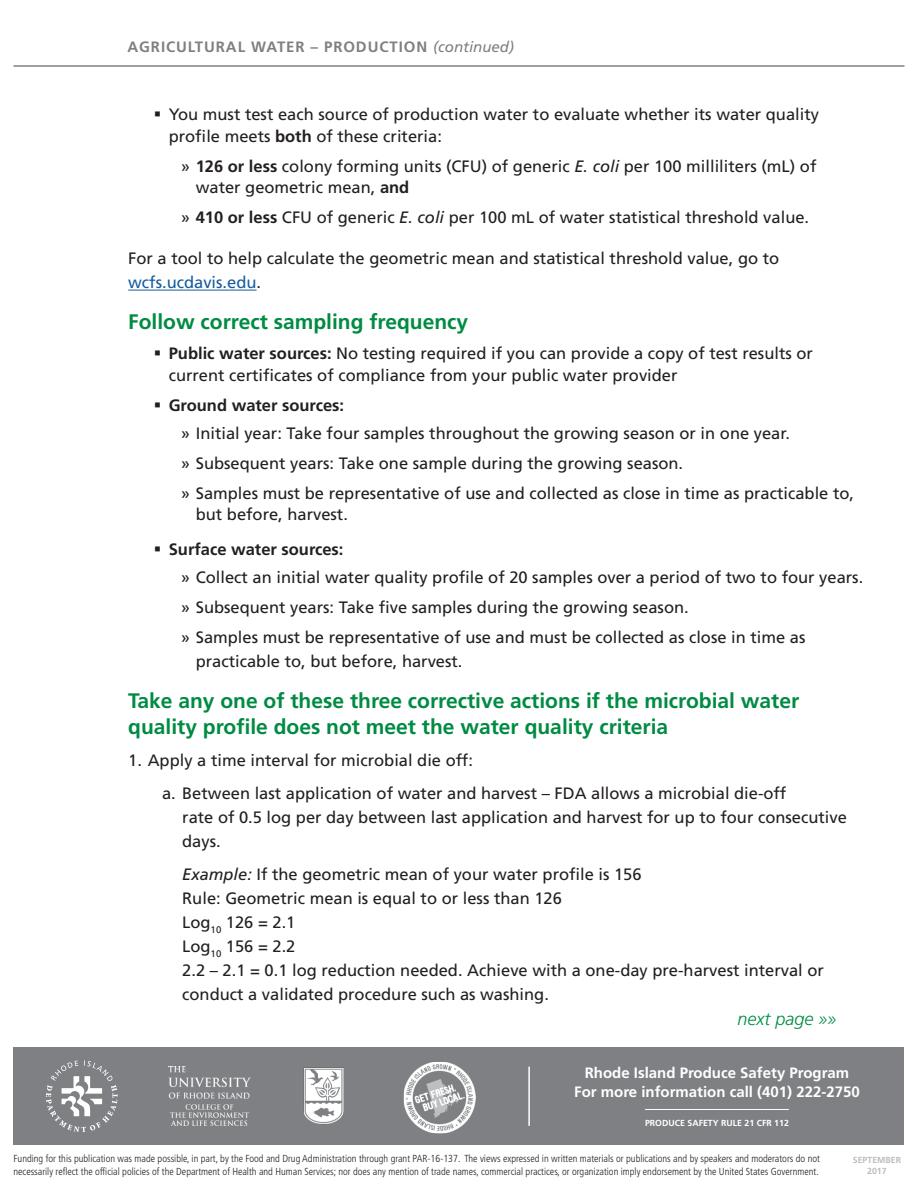
<style>
.page{position:relative;width:918px;height:1188px;background:#fff}
.page>*{position:absolute;margin:0;border:0;box-sizing:border-box;transform-origin:0 0}
.t1{font:700 21px/25.5px "Frutiger LT Std";color:#008b43}
.t2{font:italic 300 18px "Frutiger LT Std";color:#008b43}
.t3{font:16.5px/24px "Frutiger LT Std";color:#231f20}
.t4{font:700 16.5px "Frutiger LT Std";color:#231f20}
.t5{font:700 15px/18.9px "Frutiger LT Std";color:#fff;text-align:center}
.continued_header{font:700 15px "Frutiger LT Std";letter-spacing:.06em;color:#7e8083}
.t6{font:300 condensed 10.2px/12.3px "Frutiger LT Std";color:#231f20}
.t7{font:700 8.7px "Frutiger LT Std";color:#fff}
.t8{font:700 8.7px/10.5px "Frutiger LT Std";color:#bbbcbf;text-align:center}
.s1{font-weight:400;font-style:italic}
.s2{font-weight:700}
.s3{font-style:italic}
.s4{color:#175d9e}
</style>
<div class="page">
<div style="left:14px;top:1048px;width:890px;height:97px;background:#7e8083"></div>
<hr style="left:645px;top:1109px;width:144px;height:1px;background:#fff">
<svg style="left:46px;top:1060px;width:72px;height:72px"></svg>
<img style="left:304px;top:1068px;width:40px;height:57px">
<img style="left:169px;top:1067px;width:82px;height:58px">
<img style="left:403px;top:1062px;width:72px;height:72px">
<hr style="left:528px;top:1067px;width:2px;height:59px;background:#fff">
<hr style="left:128px;top:290px;width:129px;height:1px;background:#175d9e">
<hr style="left:14px;top:65px;width:890px;height:2px;background:#7e8083">
<p class="continued_header" style="left:128px;top:38px;width:388px">AGRICULTURAL WATER – PRODUCTION <span class="s1">(continued)</span></p>
<p class="t3" style="left:169px;top:104px;width:652px;line-height:21.3px">You must test each source of production water to evaluate whether its water quality profile meets <span class="s2">both</span> of these criteria:</p>
<p class="t3" style="left:196px;top:155px;width:622px;line-height:21.3px;text-indent:-15px">» <span class="s2">126 or less</span> colony forming units (CFU) of generic <span class="s3">E. coli</span> per 100 milliliters (mL) of water geometric mean, <span class="s2">and</span></p>
<p class="t3" style="left:181px;top:206px;width:630px">» <span class="s2">410 or less</span> CFU of generic <span class="s3">E. coli</span> per 100 mL of water statistical threshold value.</p>
<p class="t3" style="left:128px;top:247px;width:653px">For a tool to help calculate the geometric mean and statistical threshold value, go to <span class="s4">wcfs.ucdavis.edu</span>.</p>
<h2 class="t1" style="left:128px;top:309px;width:341px">Follow correct sampling frequency</h2>
<p class="t3" style="left:169px;top:343px;width:646px;line-height:21.3px"><span class="s2">Public water sources:</span> No testing required if you can provide a copy of test results or current certificates of compliance from your public water provider</p>
<p class="t4" style="left:169px;top:395px;width:177px">Ground water sources:</p>
<p class="t3" style="left:181px;top:421px;width:611px">» Initial year: Take four samples throughout the growing season or in one year.</p>
<p class="t3" style="left:181px;top:451px;width:504px">» Subsequent years: Take one sample during the growing season.</p>
<p class="t3" style="left:196px;top:483px;width:660px;line-height:21.3px;text-indent:-15px">» Samples must be representative of use and collected as close in time as practicable to, but before, harvest.</p>
<p class="t4" style="left:169px;top:540px;width:176px">Surface water sources:</p>
<p class="t3" style="left:181px;top:566px;width:684px">» Collect an initial water quality profile of 20 samples over a period of two to four years.</p>
<p class="t3" style="left:181px;top:596px;width:510px">» Subsequent years: Take five samples during the growing season.</p>
<p class="t3" style="left:196px;top:626px;width:611px;text-indent:-15px">» Samples must be representative of use and must be collected as close in time as practicable to, but before, harvest.</p>
<h2 class="t1" style="left:128px;top:688px;width:673px">Take any one of these three corrective actions if the microbial water quality profile does not meet the water quality criteria</h2>
<p class="t3" style="left:128px;top:749px;width:346px">1. Apply a time interval for microbial die off:</p>
<p class="t3" style="left:182px;top:781px;width:666px;text-indent:-20px">a. Between last application of water and harvest – FDA allows a microbial die-off<br>rate of 0.5 log per day between last application and harvest for up to four consecutive days.</p>
<p class="t3" style="left:182px;top:862px;width:643px"><span class="s3">Example:</span> If the geometric mean of your water profile is 156<br>Rule: Geometric mean is equal to or less than 126<br>Log<sub>10</sub> 126 = 2.1<br>Log<sub>10</sub> 156 = 2.2<br>2.2 – 2.1 = 0.1 log reduction needed. Achieve with a one-day pre-harvest interval or conduct a validated procedure such as washing.</p>
<p class="t2" style="left:737px;top:1008px;width:101px">next page »»</p>
<p class="t5" style="left:574px;top:1063px;width:287px">Rhode Island Produce Safety Program<br>For more information call (401) 222-2750</p>
<p class="t7" style="left:645px;top:1118px;width:145px">PRODUCE SAFETY RULE 21 CFR 112</p>
<p class="t8" style="left:853px;top:1155px;width:50px">SEPTEMBER<br>2017</p>
<p class="t6" style="left:14px;top:1153px;width:808px">Funding for this publication was made possible, in part, by the Food and Drug Administration through grant PAR-16-137. The views expressed in written materials or publications and by speakers and moderators do not necessarily reflect the official policies of the Department of Health and Human Services; nor does any mention of trade names, commercial practices, or organization imply endorsement by the United States Government.</p>
</div>
